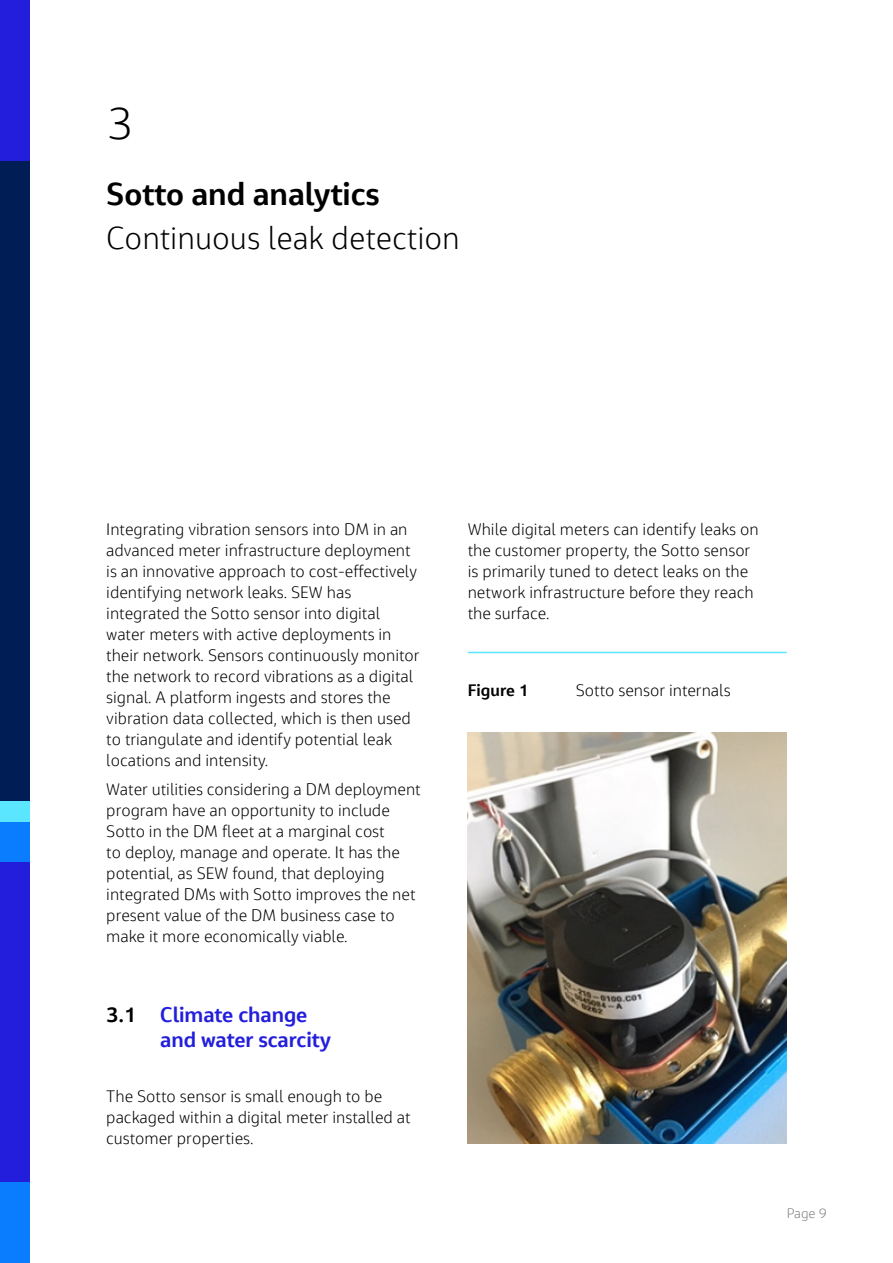
<style>
.page{position:relative;width:893px;height:1263px;background:#fff}
.page>*{position:absolute;margin:0;border:0;box-sizing:border-box;transform-origin:0 0}
.t1{font:300 45px "Jacobs Chronos";color:#000}
.t2{font:300 31.5px "Jacobs Chronos";color:#000}
.t3{font:700 31.5px "Jacobs Chronos";color:#000}
.t4{font:700 21px/25.5px "Jacobs Chronos";color:#231edc}
.t5{font:300 16.5px/21px "Jacobs Chronos";color:#000}
.t6{font:700 16.5px "Jacobs Chronos";color:#000}
.t7{font:300 13.5px "Jacobs Chronos";color:#808080}
.s1{color:#000}
</style>
<div class="page">
<div style="left:0;top:159px;width:30px;height:643px;background:#001e55"></div>
<div style="left:0;top:860px;width:30px;height:326px;background:#231edc"></div>
<div style="left:0;top:0;width:30px;height:160px;background:#231edc"></div>
<div style="left:0;top:1183px;width:30px;height:80px;background:#0a7dff"></div>
<div style="left:0;top:822px;width:30px;height:40px;background:#0a7dff"></div>
<div style="left:0;top:802px;width:30px;height:20px;background:#5ae6ff"></div>
<img style="left:468px;top:732px;width:319px;height:412px">
<hr style="left:468px;top:652px;width:319px;height:1px;background:#5ae6ff">
<h1 class="t1" style="left:106px;top:97px;width:28px">3</h1>
<h2 class="t3" style="left:106px;top:173px;width:275px">Sotto and analytics</h2>
<h2 class="t2" style="left:106px;top:220px;width:355px">Continuous leak detection</h2>
<p class="t5" style="left:106px;top:518px;width:315px">Integrating vibration sensors into DM in an advanced meter infrastructure deployment is an innovative approach to cost-effectively identifying network leaks. SEW has integrated the Sotto sensor into digital water meters with active deployments in their network. Sensors continuously monitor the network to record vibrations as a digital signal. A platform ingests and stores the vibration data collected, which is then used to triangulate and identify potential leak locations and intensity.</p>
<p class="t5" style="left:106px;top:779px;width:316px">Water utilities considering a DM deployment program have an opportunity to include Sotto in the DM fleet at a marginal cost<br>to deploy, manage and operate. It has the potential, as SEW found, that deploying integrated DMs with Sotto improves the net present value of the DM business case to make it more economically viable.</p>
<p class="t4" style="left:160px;top:1001px;width:172px;text-indent:-54px"><span class="s1">3.1</span> Climate change and water scarcity</p>
<p class="t5" style="left:106px;top:1085px;width:306px">The Sotto sensor is small enough to be packaged within a digital meter installed at customer properties.</p>
<p class="t5" style="left:468px;top:518px;width:292px">While digital meters can identify leaks on the customer property, the Sotto sensor is primarily tuned to detect leaks on the network infrastructure before they reach the surface.</p>
<p class="t6" style="left:468px;top:680px;width:62px">Figure 1</p>
<p class="t5" style="left:576px;top:680px;width:156px">Sotto sensor internals</p>
<p class="t7" style="left:787px;top:1206px;width:42px">Page 9</p>
</div>
